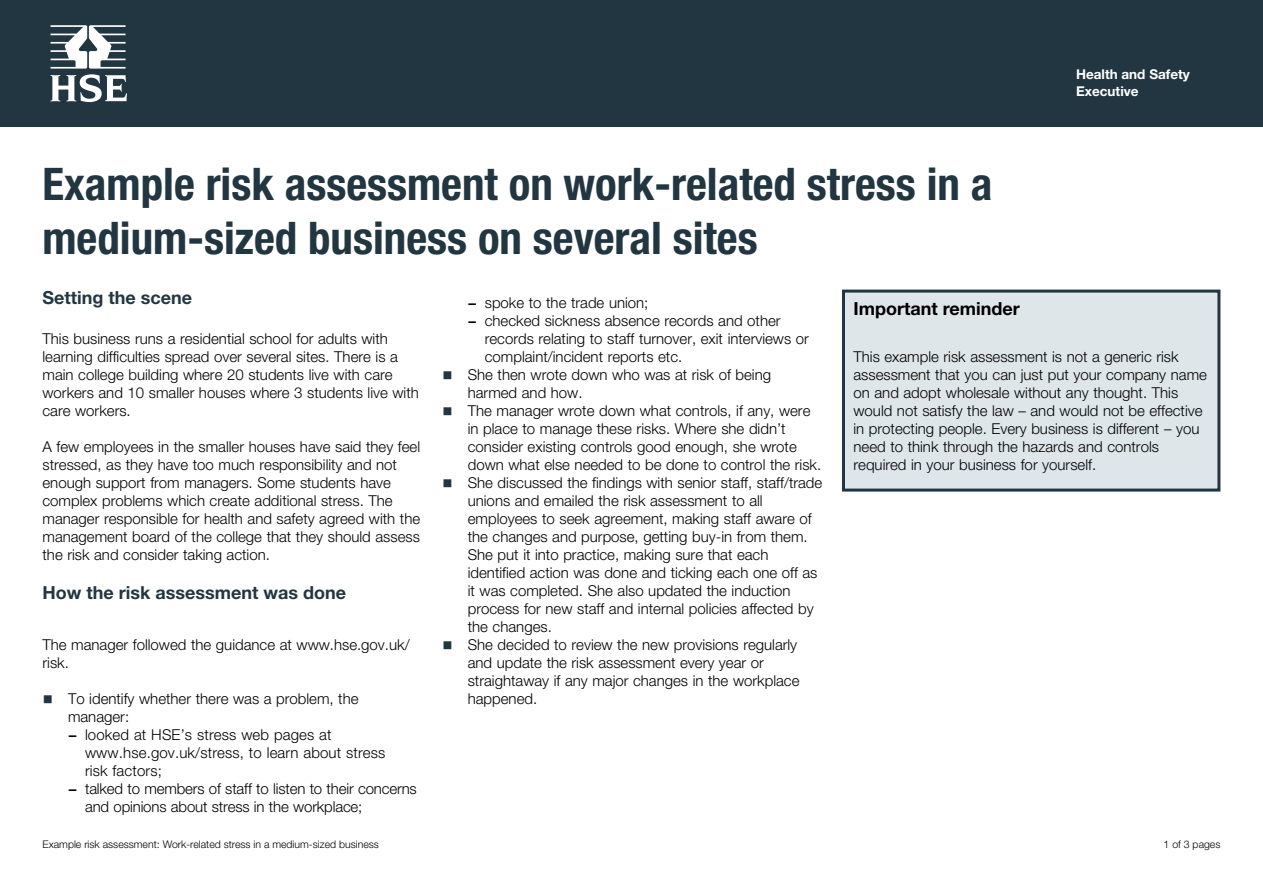
<style>
.page{position:relative;width:1263px;height:893px;background:#fff}
.page>*{position:absolute;margin:0;border:0;box-sizing:border-box;transform-origin:0 0}
.t1{font:700 condensed 45px/54px "Helvetica Neue LT";color:#223641}
.t2{font:700 18px "Helvetica Neue LT";color:#223641}
.t3{font:700 18px "Helvetica Neue LT";color:#000}
.t4{font:300 15px/18px "Helvetica Neue LT";color:#000}
.t5{font:700 13.5px/16.5px "Helvetica Neue LT";color:#fff}
.t6{font:300 10.5px "Helvetica Neue LT";color:#000}
.s1{font-family:"Arial Unicode MS";font-weight:400;font-size:18px;color:#223641}
.s2{font-weight:700}
</style>
<div class="page">
<div style="left:0;top:0;width:1263px;height:126px;background:#223641"></div>
<svg style="left:51px;top:25px;width:76px;height:77px"></svg>
<div style="left:843px;top:291px;width:376px;height:199px;background:#dfe6e9"></div>
<div style="left:842px;top:290px;width:378px;height:202px;border:3px solid #223641"></div>
<h1 class="t1" style="left:43px;top:156px;width:951px">Example risk assessment on work-related stress in a medium-sized business on several sites</h1>
<p class="t5" style="left:1076px;top:66px;width:115px">Health and Safety<br>Executive</p>
<p class="t2" style="left:43px;top:286px;width:151px">Setting the scene</p>
<p class="t4" style="left:43px;top:329px;width:378px">This business runs a residential school for adults with learning difficulties spread over several sites. There is a main college building where 20 students live with care workers and 10 smaller houses where 3 students live with care workers.</p>
<p class="t4" style="left:43px;top:437px;width:379px">A few employees in the smaller houses have said they feel stressed, as they have too much responsibility and not enough support from managers. Some students have complex problems which create additional stress. The manager responsible for health and safety agreed with the management board of the college that they should assess the risk and consider taking action.</p>
<p class="t2" style="left:43px;top:582px;width:305px">How the risk assessment was done</p>
<p class="t4" style="left:43px;top:635px;width:369px">The manager followed the guidance at www.hse.gov.uk/ risk.</p>
<p class="t4" style="left:68px;top:689px;width:292px;text-indent:-26px"><span class="s1">■</span> To identify whether there was a problem, the manager:<br><span class="s2">−</span> looked at HSE’s stress web pages at</p>
<p class="t4" style="left:85px;top:743px;width:302px">www.hse.gov.uk/stress, to learn about stress</p>
<p class="t4" style="left:85px;top:761px;width:78px">risk factors;</p>
<p class="t4" style="left:68px;top:779px;width:350px"><span class="s2">−</span> talked to members of staff to listen to their concerns</p>
<p class="t4" style="left:85px;top:797px;width:279px">and opinions about stress in the workplace;</p>
<p class="t4" style="left:468px;top:293px;width:182px"><span class="s2">−</span> spoke to the trade union;</p>
<p class="t4" style="left:468px;top:311px;width:314px"><span class="s2">−</span> checked sickness absence records and other</p>
<p class="t4" style="left:485px;top:329px;width:326px">records relating to staff turnover, exit interviews or</p>
<p class="t4" style="left:485px;top:347px;width:199px">complaint/incident reports etc.</p>
<p class="t4" style="left:468px;top:365px;width:305px;text-indent:-26px"><span class="s1">■</span> She then wrote down who was at risk of being harmed and how.</p>
<p class="t4" style="left:468px;top:401px;width:355px;text-indent:-26px"><span class="s1">■</span> The manager wrote down what controls, if any, were in place to manage these risks. Where she didn’t consider existing controls good enough, she wrote down what else needed to be done to control the risk.</p>
<p class="t4" style="left:468px;top:473px;width:356px;text-indent:-26px"><span class="s1">■</span> She discussed the findings with senior staff, staff/trade unions and emailed the risk assessment to all employees to seek agreement, making staff aware of the changes and purpose, getting buy-in from them.<br>She put it into practice, making sure that each identified action was done and ticking each one off as it was completed. She also updated the induction process for new staff and internal policies affected by the changes.</p>
<p class="t4" style="left:468px;top:635px;width:333px;text-indent:-26px"><span class="s1">■</span> She decided to review the new provisions regularly and update the risk assessment every year or straightaway if any major changes in the workplace happened.</p>
<p class="t3" style="left:853px;top:298px;width:168px">Important reminder</p>
<p class="t4" style="left:853px;top:347px;width:355px">This example risk assessment is not a generic risk assessment that you can just put your company name on and adopt wholesale without any thought. This would not satisfy the law – and would not be effective in protecting people. Every business is different – you need to think through the hazards and controls required in your business for yourself.</p>
<p class="t6" style="left:43px;top:837px;width:338px">Example risk assessment: Work-related stress in a medium-sized business</p>
<p class="t6" style="left:1164px;top:837px;width:58px">1 of 3 pages</p>
</div>
